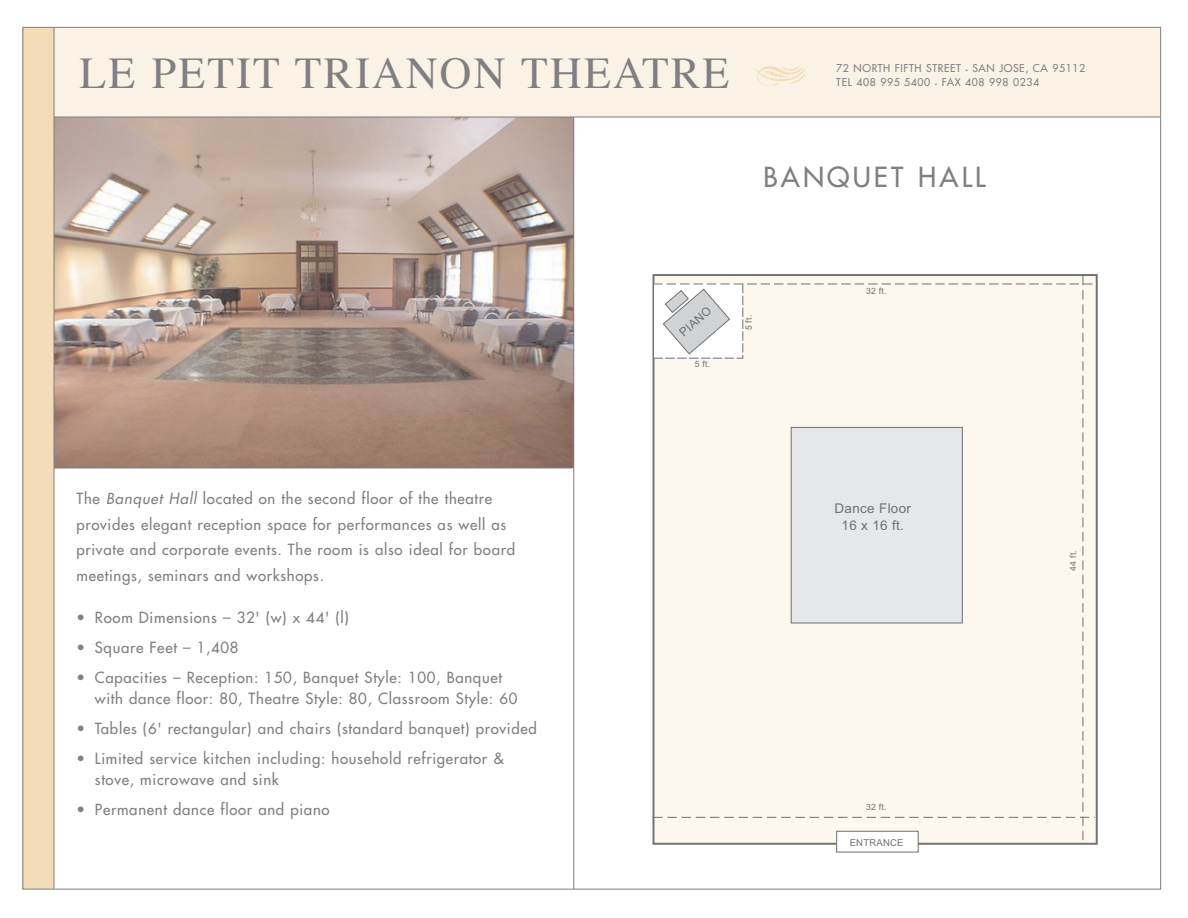
<style>
.page{position:relative;width:1188px;height:918px;background:#fff}
.page>*{position:absolute;margin:0;border:0;box-sizing:border-box;transform-origin:0 0}
.t1{font:43.95px "Times";letter-spacing:.05em;color:#807f83}
.t2{font:27px "Futura";letter-spacing:.115em;color:#807f83}
.t3{font:15px/25.5px "Futura";letter-spacing:.045em;color:#807f83}
.t4{font:13.5px/16.6px "Arial";letter-spacing:.025em;color:#717073;text-align:center}
.t5{font:11.85px "Arial";color:#717073}
.t6{font:10.5px/14.2px "Futura";letter-spacing:.06em;color:#807f83}
.t7{font:9.45px "Arial";letter-spacing:.025em;color:#717073}
.t8{font:8.7px "Arial";letter-spacing:.025em;color:#717073}
.s1{font-size:4.5px}
.s2{font-style:italic}
</style>
<div class="page">
<div style="left:54px;top:27px;width:1106px;height:90px;background:#faf2e5"></div>
<div style="left:22px;top:27px;width:32px;height:862px;background:linear-gradient(to right,#f3dcb7,#f3dcb7)"></div>
<img style="left:55px;top:118px;width:518px;height:350px">
<hr style="left:573px;top:117px;width:1px;height:772px;background:#807f83">
<hr style="left:54px;top:117px;width:1107px;height:1px;background:#807f83">
<hr style="left:54px;top:27px;width:1px;height:862px;background:#807f83">
<hr style="left:54px;top:468px;width:518px;height:1px;background:#807f83">
<svg style="left:653px;top:276px;width:442px;height:568px;background:#f6f3ea"></svg>
<h1 class="t1" style="left:80px;top:55px;width:651px">LE PETIT TRIANON THEATRE</h1>
<p class="t6" style="left:836px;top:62px;width:250px">72 NORTH FIFTH STREET <span class="s1">•</span> SAN JOSE, CA 95112<br>TEL 408 995 5400 <span class="s1">•</span> FAX 408 998 0234</p>
<h2 class="t2" style="left:763px;top:164px;width:224px">BANQUET HALL</h2>
<p class="t5" style="left:677px;top:329px;width:40px;rotate:-41deg">PIANO</p>
<p class="t8" style="left:695px;top:359px;width:17px">5 ft.</p>
<p class="t8" style="left:744px;top:330px;width:17px;rotate:-90deg">5 ft.</p>
<p class="t8" style="left:866px;top:286px;width:22px">32 ft.</p>
<p class="t3" style="left:76px;top:487px;width:440px">The <span class="s2">Banquet Hall</span> located on the second floor of the theatre provides elegant reception space for performances as well as private and corporate events. The room is also ideal for board meetings, seminars and workshops.</p>
<p class="t3" style="left:76px;top:606px;width:274px">• Room Dimensions – 32' (w) x 44' (l)</p>
<p class="t3" style="left:76px;top:635px;width:164px">• Square Feet – 1,408</p>
<p class="t3" style="left:95px;top:668px;width:424px;line-height:21px;text-indent:-18px">• Capacities – Reception: 150, Banquet Style: 100, Banquet with dance floor: 80, Theatre Style: 80, Classroom Style: 60</p>
<p class="t3" style="left:76px;top:716px;width:462px">• Tables (6' rectangular) and chairs (standard banquet) provided</p>
<p class="t3" style="left:95px;top:749px;width:410px;line-height:21px;text-indent:-18px">• Limited service kitchen including: household refrigerator &amp; stove, microwave and sink</p>
<p class="t3" style="left:76px;top:797px;width:255px">• Permanent dance floor and piano</p>
<p class="t4" style="left:835px;top:500px;width:78px">Dance Floor<br>16 x 16 ft.</p>
<p class="t8" style="left:866px;top:802px;width:22px">32 ft.</p>
<p class="t7" style="left:850px;top:837px;width:55px">ENTRANCE</p>
<p class="t8" style="left:1068px;top:571px;width:22px;rotate:-90deg">44 ft.</p>
</div>
